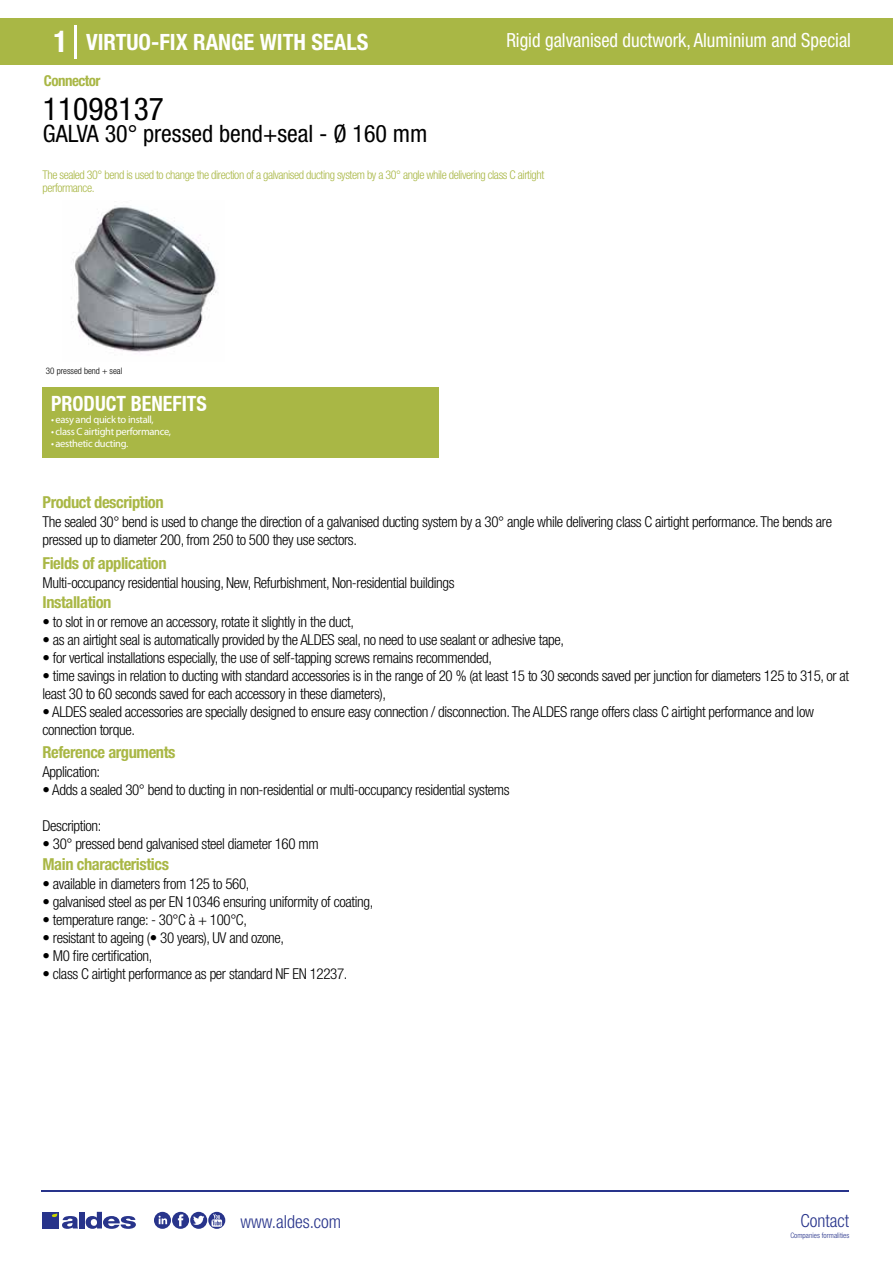
<style>
.page{position:relative;width:893px;height:1263px;background:#fff}
.page>*{position:absolute;margin:0;border:0;box-sizing:border-box;transform-origin:0 0}
.t1{font:condensed 31.5px "Helvetica Neue LT Std";color:#000}
.t2{font:condensed 24px "Helvetica Neue LT Std";color:#000}
.t3{font:700 condensed 22.5px "Helvetica Neue LT Std";color:#fff}
.t4{font:700 condensed 21px "Helvetica Neue";color:#fff;scale:.95 1}
.t5{font:condensed 19.5px "Helvetica Neue LT Std";color:#fff;scale:.95 1}
.t6{font:300 condensed 18px "Helvetica Neue";color:#28348b}
.t7{font:700 condensed 16.5px "Helvetica Neue LT Std";letter-spacing:-.025em;color:#a9b745}
.t8{font:300 condensed 15px/18px "Helvetica Neue LT Std";letter-spacing:-.025em;color:#000}
.t9{font:700 condensed 15px "Helvetica Neue LT Std";letter-spacing:-.035em;color:#a9b745}
.t10{font:300 condensed 12px/13.5px "Helvetica Neue LT Std";letter-spacing:-.035em;color:#a9b745}
.t11{font:10.5px "Myriad Pro";letter-spacing:-.03em;color:#fff}
.t12{font:300 condensed 9px "Helvetica Neue";color:#000}
.t13{font:300 condensed 7.5px "Helvetica Neue";color:#28348b}
.s1{font-size:30px}
</style>
<div class="page">
<div style="left:0;top:18px;width:893px;height:46px;background:#a9b745"></div>
<div style="left:43px;top:387px;width:396px;height:70px;background:#a9b745"></div>
<hr style="left:74px;top:25px;width:2px;height:33px;background:#fff">
<svg style="left:73px;top:207px;width:144px;height:146px"></svg>
<hr style="left:41px;top:1190px;width:808px;height:1px;background:#28348b">
<svg style="left:154px;top:1212px;width:71px;height:17px"></svg>
<div style="left:42px;top:1212px;width:17px;height:16px;background:#28348b"></div>
<div style="left:79px;top:1212px;width:5px;height:16px;background:#28348b"></div>
<svg style="left:86px;top:1212px;width:50px;height:17px"></svg>
<svg style="left:52px;top:1213px;width:26px;height:16px"></svg>
<h3 class="t3" style="left:54px;top:28px;width:317px"><span class="s1">1</span> VIRTUO-FIX RANGE WITH SEALS</h3>
<h3 class="t5" style="left:506px;top:29px;width:364px">Rigid galvanised ductwork, Aluminium and Special</h3>
<p class="t9" style="left:44px;top:71px;width:58px">Connector</p>
<h1 class="t1" style="left:43px;top:91px;width:122px">11098137</h1>
<h2 class="t2" style="left:43px;top:120px;width:386px">GALVA 30° pressed bend+seal - Ø 160 mm</h2>
<p class="t10" style="left:43px;top:167px;width:503px">The sealed 30° bend is used to change the direction of a galvanised ducting system by a 30° angle while delivering class C airtight performance.</p>
<p class="t12" style="left:46px;top:365px;width:52px">Sealed 30 bend</p>
<p class="t12" style="left:46px;top:365px;width:78px">30 pressed bend + seal</p>
<h3 class="t4" style="left:51px;top:391px;width:166px">PRODUCT BENEFITS</h3>
<p class="t11" style="left:51px;top:413px;width:104px">• easy and quick to install,</p>
<p class="t11" style="left:51px;top:425px;width:122px">• class C airtight performance,</p>
<p class="t11" style="left:51px;top:437px;width:79px">• aesthetic ducting.</p>
<p class="t7" style="left:43px;top:492px;width:123px">Product description</p>
<p class="t8" style="left:43px;top:513px;width:791px">The sealed 30° bend is used to change the direction of a galvanised ducting system by a 30° angle while delivering class C airtight performance. The bends are pressed up to diameter 200, from 250 to 500 they use sectors.</p>
<p class="t8" style="left:43px;top:573px;width:413px">Multi-occupancy residential housing, New, Refurbishment, Non-residential buildings</p>
<p class="t8" style="left:43px;top:613px;width:313px">• to slot in or remove an accessory, rotate it slightly in the duct,</p>
<p class="t8" style="left:43px;top:631px;width:523px">• as an airtight seal is automatically provided by the ALDES seal, no need to use sealant or adhesive tape,</p>
<p class="t8" style="left:43px;top:649px;width:451px">• for vertical installations especially, the use of self-tapping screws remains recommended,</p>
<p class="t8" style="left:43px;top:667px;width:808px">• time savings in relation to ducting with standard accessories is in the range of 20 % (at least 15 to 30 seconds saved per junction for diameters 125 to 315, or at least 30 to 60 seconds saved for each accessory in these diameters),</p>
<p class="t8" style="left:43px;top:703px;width:773px">• ALDES sealed accessories are specially designed to ensure easy connection / disconnection. The ALDES range offers class C airtight performance and low connection torque.</p>
<p class="t7" style="left:43px;top:553px;width:126px">Fields of application</p>
<p class="t7" style="left:43px;top:592px;width:70px">Installation</p>
<p class="t7" style="left:43px;top:742px;width:135px">Reference arguments</p>
<p class="t8" style="left:43px;top:763px;width:59px">Application:</p>
<p class="t8" style="left:43px;top:781px;width:469px">• Adds a sealed 30° bend to ducting in non-residential or multi-occupancy residential systems</p>
<p class="t8" style="left:43px;top:817px;width:60px">Description:</p>
<p class="t8" style="left:43px;top:835px;width:278px">• 30° pressed bend galvanised steel diameter 160 mm</p>
<p class="t7" style="left:43px;top:854px;width:128px">Main characteristics</p>
<p class="t8" style="left:43px;top:875px;width:208px">• available in diameters from 125 to 560,</p>
<p class="t8" style="left:43px;top:893px;width:332px">• galvanised steel as per EN 10346 ensuring uniformity of coating,</p>
<p class="t8" style="left:43px;top:911px;width:206px">• temperature range: - 30°C à + 100°C,</p>
<p class="t8" style="left:43px;top:929px;width:243px">• resistant to ageing (• 30 years), UV and ozone,</p>
<p class="t8" style="left:43px;top:947px;width:111px">• M0 fire certification,</p>
<p class="t8" style="left:43px;top:965px;width:306px">• class C airtight performance as per standard NF EN 12237.</p>
<p class="t6" style="left:240px;top:1211px;width:102px">www.aldes.com</p>
<p class="t6" style="left:800px;top:1211px;width:50px">Contact</p>
<p class="t13" style="left:790px;top:1230px;width:60px">Companies formalities</p>
</div>
